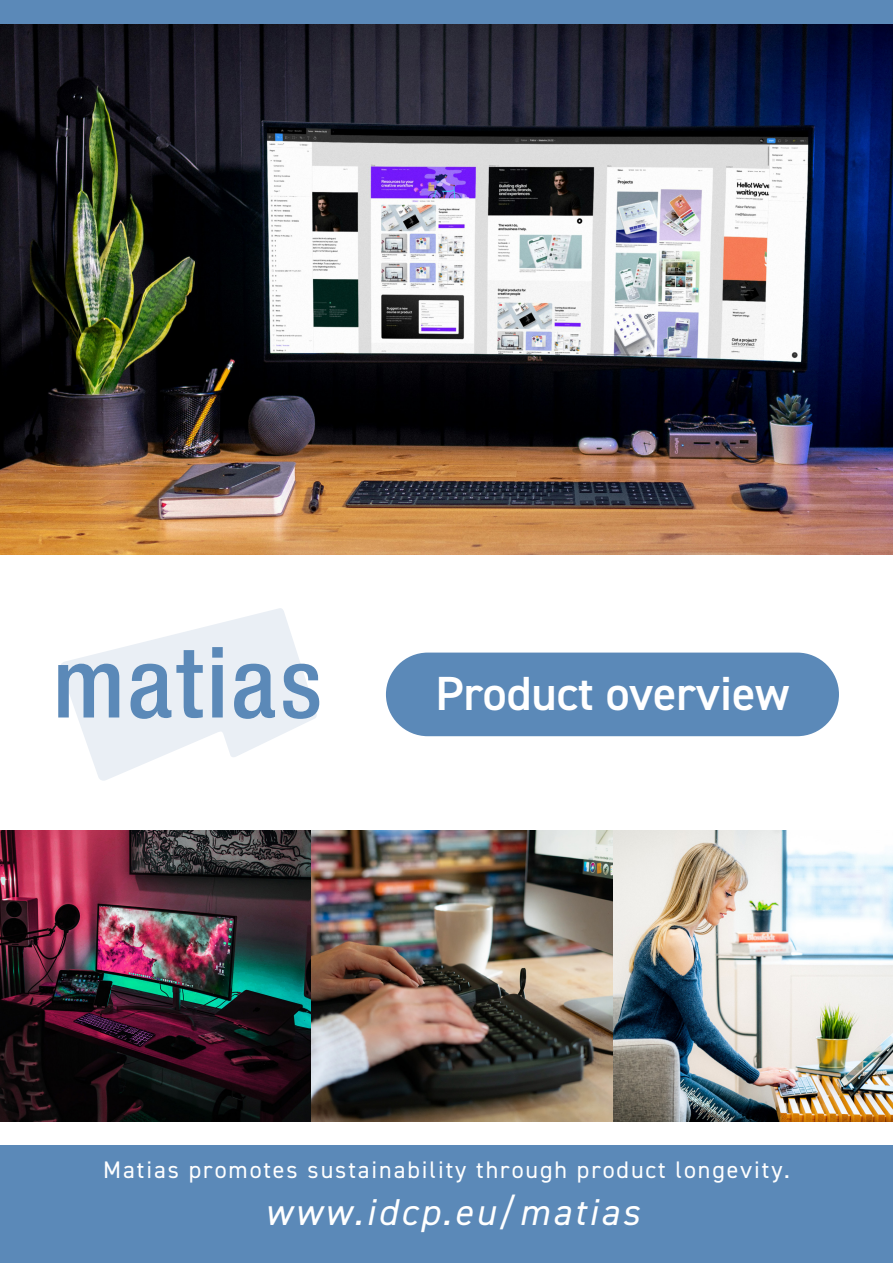
<style>
.page{position:relative;width:893px;height:1263px;background:#fff}
.page>*{position:absolute;margin:0;border:0;box-sizing:border-box;transform-origin:0 0}
.t1{font:600 48px "DIN2014";color:#fff}
.t2{font:italic 37.5px "DIN2014";letter-spacing:.08em;color:#fff}
.t3{font:24px "DIN2014";letter-spacing:.08em;color:#fff}
</style>
<div class="page">
<img style="left:0;top:23px;width:893px;height:532px">
<img style="left:612px;top:830px;width:281px;height:292px">
<img style="left:310px;top:830px;width:302px;height:292px">
<img style="left:0;top:830px;width:310px;height:292px">
<div style="left:386px;top:653px;width:453px;height:83px;background:#5b89b8;border-radius:42px"></div>
<div style="left:0;top:1145px;width:893px;height:118px;background:#5b89b8"></div>
<div style="left:0;top:0;width:893px;height:23px;background:#5b89b8"></div>
<svg style="left:58px;top:608px;width:261px;height:173px"></svg>
<p class="t1" style="left:435px;top:661px;width:355px">Product overview</p>
<p class="t3" style="left:103px;top:1155px;width:688px">Matias promotes sustainability through product longevity.</p>
<p class="t2" style="left:265px;top:1188px;width:376px">www.idcp.eu/matias</p>
</div>
